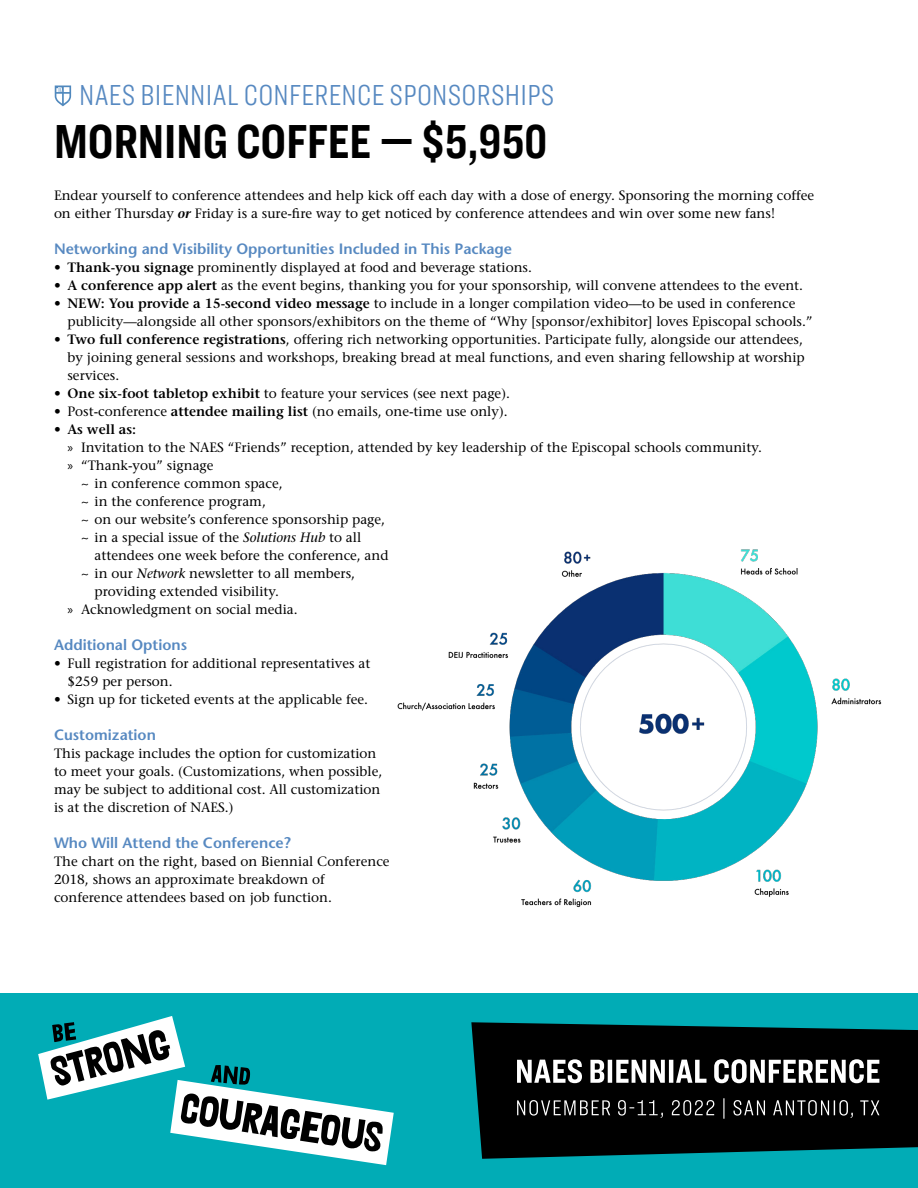
<style>
.page{position:relative;width:918px;height:1188px;background:#fff}
.page>*{position:absolute;margin:0;border:0;box-sizing:border-box;transform-origin:0 0}
.t1{font:700 49.5px "Ringside Compressed";color:#000}
.t2{font:300 30px "Ringside Compressed";letter-spacing:.01em;color:#5789c1}
.t3{font:600 15px "Stone Sans Std";color:#5789c1}
.t4{font:500 13.5px/18px "Stone Serif Std";color:#000}
.t5{font:600 13.5px "Stone Serif Std";color:#000}
.s1{font-weight:600;font-style:italic}
.s2{font-weight:600}
.s3{font-family:"Myriad Pro";font-weight:400}
.s4{font-style:italic}
</style>
<div class="page">
<div style="left:0;top:993px;width:918px;height:195px;background:#01acb6"></div>
<svg style="left:471px;top:1022px;width:447px;height:137px;background:#001415"></svg>
<svg style="left:38px;top:1016px;width:356px;height:149px"></svg>
<svg style="left:517px;top:1098px;width:362px;height:21px;background:#292929"></svg>
<svg style="left:517px;top:1059px;width:362px;height:24px;background:#808080"></svg>
<svg style="left:55px;top:86px;width:16px;height:20px"></svg>
<img style="left:397px;top:549px;width:485px;height:359px">
<h2 class="t2" style="left:79px;top:75px;width:477px">NAES BIENNIAL CONFERENCE SPONSORSHIPS</h2>
<h1 class="t1" style="left:54px;top:107px;width:495px">MORNING COFFEE — $5,950</h1>
<p class="t4" style="left:54px;top:186px;width:762px">Endear yourself to conference attendees and help kick off each day with a dose of energy. Sponsoring the morning coffee on either Thursday <span class="s1">or</span> Friday is a sure-fire way to get noticed by conference attendees and win over some new fans!</p>
<p class="t3" style="left:54px;top:239px;width:460px">Networking and Visibility Opportunities Included in This Package</p>
<p class="t4" style="left:54px;top:258px;width:479px"><span class="s2">• Thank-you signage</span> prominently displayed at food and beverage stations.</p>
<p class="t4" style="left:54px;top:276px;width:751px"><span class="s2">• A conference app alert</span> as the event begins, thanking you for your sponsorship, will convene attendees to the event.</p>
<p class="t4" style="left:68px;top:294px;width:747px;text-indent:-14px"><span class="s2">• NEW: You provide a 15-second video message</span> to include in a longer compilation video—to be used in conference publicity—alongside all other sponsors/exhibitors on the theme of “Why [sponsor/exhibitor] loves Episcopal schools.”</p>
<p class="t4" style="left:68px;top:330px;width:739px;text-indent:-14px"><span class="s2">• Two full conference registrations</span>, offering rich networking opportunities. Participate fully, alongside our attendees, by joining general sessions and workshops, breaking bread at meal functions, and even sharing fellowship at worship services.</p>
<p class="t4" style="left:54px;top:384px;width:457px"><span class="s2">• One six-foot tabletop exhibit</span> to feature your services (see next page).</p>
<p class="t4" style="left:54px;top:402px;width:455px">• Post-conference <span class="s2">attendee mailing list</span> (no emails, one-time use only).</p>
<p class="t5" style="left:54px;top:421px;width:84px">• As well as:</p>
<p class="t4" style="left:68px;top:438px;width:696px"><span class="s3">»</span> Invitation to the NAES “Friends” reception, attended by key leadership of the Episcopal schools community.</p>
<p class="t4" style="left:68px;top:456px;width:148px"><span class="s3">»</span> “Thank-you” signage</p>
<p class="t4" style="left:81px;top:474px;width:203px">~ in conference common space,</p>
<p class="t4" style="left:81px;top:492px;width:186px">~ in the conference program,</p>
<p class="t4" style="left:81px;top:510px;width:306px">~ on our website’s conference sponsorship page,</p>
<p class="t4" style="left:81px;top:528px;width:282px">~ in a special issue of the <span class="s4">Solutions Hub</span> to all</p>
<p class="t4" style="left:94px;top:546px;width:296px">attendees one week before the conference, and</p>
<p class="t4" style="left:81px;top:564px;width:276px">~ in our <span class="s4">Network</span> newsletter to all members,</p>
<p class="t4" style="left:94px;top:582px;width:186px">providing extended visibility.</p>
<p class="t4" style="left:68px;top:600px;width:232px"><span class="s3">»</span> Acknowledgment on social media.</p>
<p class="t3" style="left:54px;top:635px;width:135px">Additional Options</p>
<p class="t4" style="left:68px;top:654px;width:304px;text-indent:-14px">• Full registration for additional representatives at $259 per person.</p>
<p class="t4" style="left:54px;top:690px;width:316px">• Sign up for ticketed events at the applicable fee.</p>
<p class="t3" style="left:54px;top:725px;width:103px">Customization</p>
<p class="t4" style="left:54px;top:744px;width:330px">This package includes the option for customization to meet your goals. (Customizations, when possible, may be subject to additional cost. All customization is at the discretion of NAES.)</p>
<p class="t3" style="left:54px;top:833px;width:238px">Who Will Attend the Conference?</p>
<p class="t4" style="left:54px;top:852px;width:337px">The chart on the right, based on Biennial Conference<br>2018, shows an approximate breakdown of conference attendees based on job function.</p>
</div>
